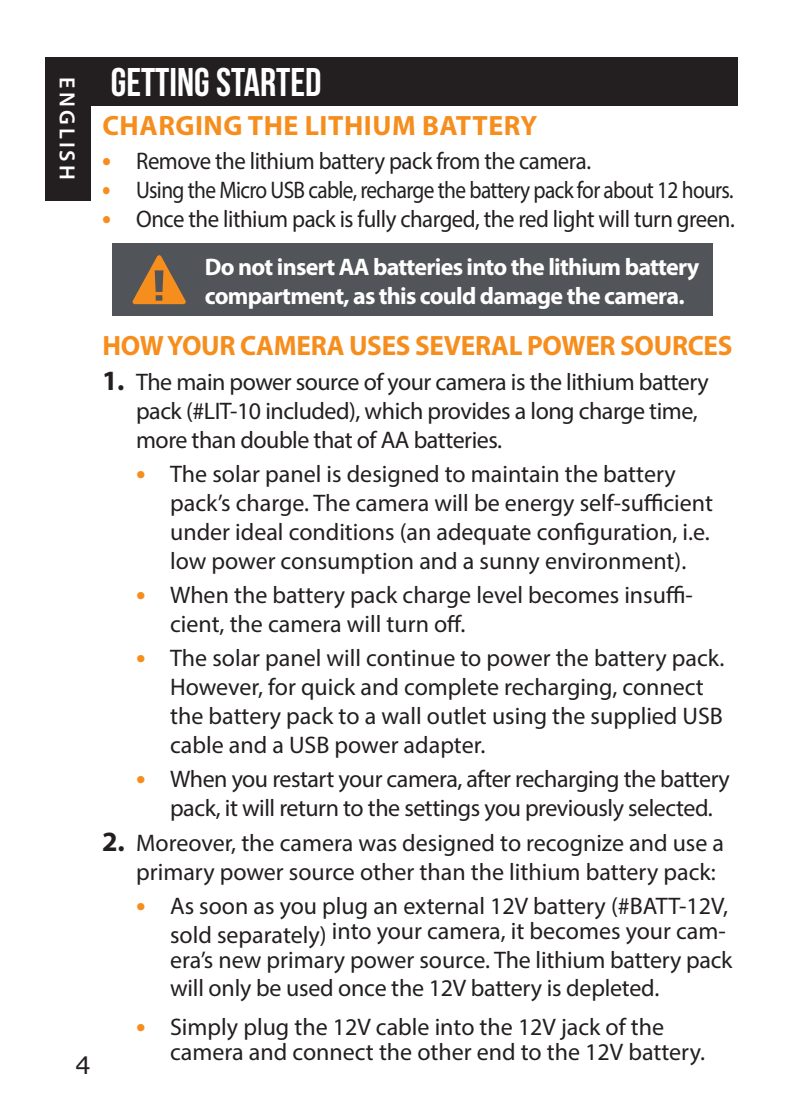
<style>
.page{position:relative;width:794px;height:1112px;background:#fff}
.page>*{position:absolute;margin:0;border:0;box-sizing:border-box;transform-origin:0 0}
.t1{font:700 40px "Bebas Neue";color:#fff}
.t2{font:700 28px "Myriad Pro";letter-spacing:-.01em;color:#f68e1e}
.t3{font:700 28px "Myriad Pro";letter-spacing:.02em;color:#f68e1e}
.t4{font:24px/28.8px "Myriad Pro";letter-spacing:-.005em;color:#231f20}
.t5{font:24px "Myriad Pro";letter-spacing:-.005em;color:#231f20;scale:.95 1}
.t6{font:700 24px/28.8px "Myriad Pro";letter-spacing:-.03em;color:#fff}
.t7{font:24px "Myriad Pro";letter-spacing:-.03em;color:#231f20;scale:.89 1}
.t8{font:24px "Verdana";color:#231f20}
.t9{font:600 22px "Myriad Pro";letter-spacing:.14em;color:#fff}
.s1{font-weight:700;font-style:italic;font-size:28px;color:#f68e1e}
.s2{font-weight:700;font-size:28px}
</style>
<div class="page">
<div style="left:45px;top:57px;width:46px;height:143px;background:#231f20"></div>
<div style="left:91px;top:57px;width:646px;height:49px;background:#231f20"></div>
<div style="left:112px;top:243px;width:601px;height:73px;background:#515458"></div>
<svg style="left:133px;top:255px;width:53px;height:49px"></svg>
<p class="t9" style="left:81px;top:77px;width:104px;rotate:90deg">ENGLISH</p>
<p class="t8" style="left:75px;top:1048px;width:17px">4</p>
<h1 class="t1" style="left:111px;top:60px;width:212px">GETTING STARTED</h1>
<p class="t3" style="left:102px;top:107px;width:436px">CHARGING THE LITHIUM BATTERY</p>
<p class="t5" style="left:102px;top:146px;width:516px"><span class="s1">•</span> Remove the lithium battery pack from the camera.</p>
<p class="t7" style="left:102px;top:175px;width:711px"><span class="s1">•</span> Using the Micro USB cable, recharge the battery pack for about 12 hours.</p>
<p class="t5" style="left:102px;top:204px;width:667px"><span class="s1">•</span> Once the lithium pack is fully charged, the red light will turn green.</p>
<p class="t6" style="left:205px;top:251px;width:496px">Do not insert AA batteries into the lithium battery compartment, as this could damage the camera.</p>
<p class="t2" style="left:102px;top:328px;width:631px">HOW YOUR CAMERA USES SEVERAL POWER SOURCES</p>
<p class="t4" style="left:136px;top:367px;width:574px;text-indent:-34px"><span class="s2">1.</span> The main power source of your camera is the lithium battery pack (#LIT-10 included), which provides a long charge time, more than double that of AA batteries.</p>
<p class="t4" style="left:170px;top:459px;width:544px;text-indent:-34px"><span class="s1">•</span> The solar panel is designed to maintain the battery pack’s charge. The camera will be energy self-sufficient under ideal conditions (an adequate configuration, i.e. low power consumption and a sunny environment).</p>
<p class="t4" style="left:170px;top:580px;width:524px;text-indent:-34px"><span class="s1">•</span> When the battery pack charge level becomes insuffi&shy;cient, the camera will turn off.</p>
<p class="t4" style="left:170px;top:643px;width:556px;text-indent:-34px"><span class="s1">•</span> The solar panel will continue to power the battery pack.<br>However, for quick and complete recharging, connect the battery pack to a wall outlet using the supplied USB cable and a USB power adapter.</p>
<p class="t4" style="left:170px;top:764px;width:561px;text-indent:-34px"><span class="s1">•</span> When you restart your camera, after recharging the battery pack, it will return to the settings you previously selected.</p>
<p class="t4" style="left:136px;top:827px;width:589px;text-indent:-34px"><span class="s2">2.</span> Moreover, the camera was designed to recognize and use a primary power source other than the lithium battery pack:</p>
<p class="t4" style="left:136px;top:892px;width:593px;line-height:24.8px;text-align:right"><span class="s1">•</span> As soon as you plug an external 12V battery (#BATT-12V, sold separately) into your camera, it becomes your cam-</p>
<p class="t4" style="left:170px;top:944px;width:564px">era’s new primary power source. The lithium battery pack will only be used once the 12V battery is depleted.</p>
<p class="t4" style="left:170px;top:1013px;width:536px;line-height:24.8px;text-indent:-34px"><span class="s1">•</span> Simply plug the 12V cable into the 12V jack of the camera and connect the other end to the 12V battery.</p>
</div>
